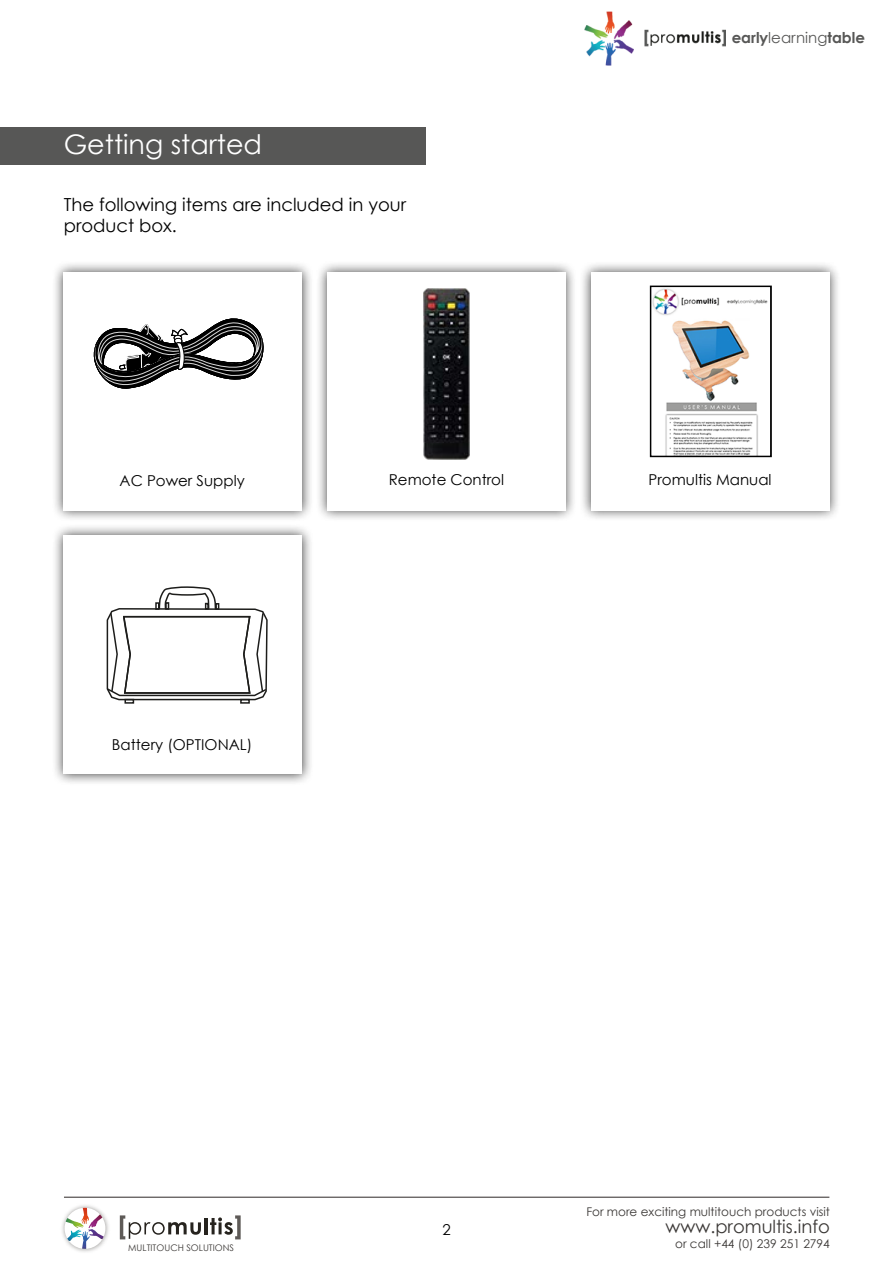
<style>
.page{position:relative;width:893px;height:1263px;background:#fff}
.page>*{position:absolute;margin:0;border:0;box-sizing:border-box;transform-origin:0 0}
.t1{font:27px "Century Gothic";color:#fff}
.t2{font:18px/21.6px "Century Gothic";color:#000}
.t3{font:18px "Century Gothic";color:#3b3836}
.t4{font:15px "Century Gothic";color:#000}
.t5{font:700 15px "Century Gothic";color:#575756}
.t6{font:12px "Century Gothic";color:#3b3836}
.t7{font:9.15px "Century Gothic";color:#3b3836}
.s1{font-weight:400}
</style>
<div class="page">
<hr style="left:64px;top:1196px;width:765px;height:2px;background:#6e6a69">
<img style="left:62px;top:1205px;width:47px;height:47px">
<div style="left:65px;top:1208px;width:40px;height:41px;background:#fff;border-radius:50%"></div>
<img style="left:88px;top:1214px;width:14px;height:14px">
<img style="left:67px;top:1229px;width:15px;height:13px">
<img style="left:82px;top:1231px;width:8px;height:18px">
<img style="left:88px;top:1229px;width:16px;height:11px">
<img style="left:66px;top:1218px;width:18px;height:10px">
<img style="left:82px;top:1208px;width:7px;height:16px">
<svg style="left:120px;top:1215px;width:81px;height:24px"></svg>
<hr style="left:205px;top:1218px;width:3px;height:16px;background:#26231e">
<svg style="left:210px;top:1215px;width:31px;height:24px"></svg>
<img style="left:584px;top:12px;width:141px;height:54px">
<div style="left:52px;top:260px;width:261px;height:262px;background:#000;opacity:.75"></div>
<div style="left:64px;top:272px;width:238px;height:238px;background:#fff"></div>
<div style="left:316px;top:260px;width:261px;height:262px;background:#000;opacity:.75"></div>
<div style="left:327px;top:272px;width:239px;height:238px;background:#fff"></div>
<div style="left:580px;top:261px;width:260px;height:261px;background:#000;opacity:.75"></div>
<div style="left:591px;top:272px;width:238px;height:238px;background:#fff"></div>
<svg style="left:94px;top:319px;width:170px;height:70px"></svg>
<div style="left:0;top:128px;width:425px;height:37px;background:#575756"></div>
<img style="left:424px;top:289px;width:45px;height:170px">
<img style="left:653px;top:289px;width:115px;height:165px">
<div style="left:650px;top:286px;width:122px;height:171px;border:2px solid #000"></div>
<div style="left:52px;top:524px;width:261px;height:261px;background:#000;opacity:.75"></div>
<div style="left:64px;top:536px;width:238px;height:238px;background:#fff"></div>
<div style="left:124px;top:699px;width:10px;height:5px;border:2px solid #1d1d1b"></div>
<div style="left:240px;top:699px;width:10px;height:5px;border:2px solid #1d1d1b"></div>
<svg style="left:106px;top:586px;width:162px;height:115px"></svg>
<h1 class="t1" style="left:64px;top:128px;width:200px">Getting started</h1>
<h2 class="t2" style="left:64px;top:193px;width:344px">The following items are included in your product box.</h2>
<p class="t5" style="left:732px;top:28px;width:135px">early<span class="s1">learning</span>table</p>
<p class="t4" style="left:120px;top:472px;width:127px">AC Power Supply</p>
<p class="t4" style="left:389px;top:471px;width:117px">Remote Control</p>
<p class="t4" style="left:649px;top:471px;width:124px">Promultis Manual</p>
<p class="t4" style="left:112px;top:735px;width:142px">Battery (OPTIONAL)</p>
<p class="t4" style="left:442px;top:1220px;width:10px">2</p>
<p class="t6" style="left:586px;top:1203px;width:245px">For more exciting multitouch products visit</p>
<h2 class="t3" style="left:665px;top:1214px;width:166px">www.promultis.info</h2>
<p class="t7" style="left:128px;top:1241px;width:107px">MULTITOUCH SOLUTIONS</p>
<p class="t6" style="left:675px;top:1235px;width:156px">or call +44 (0) 239 251 2794</p>
</div>
